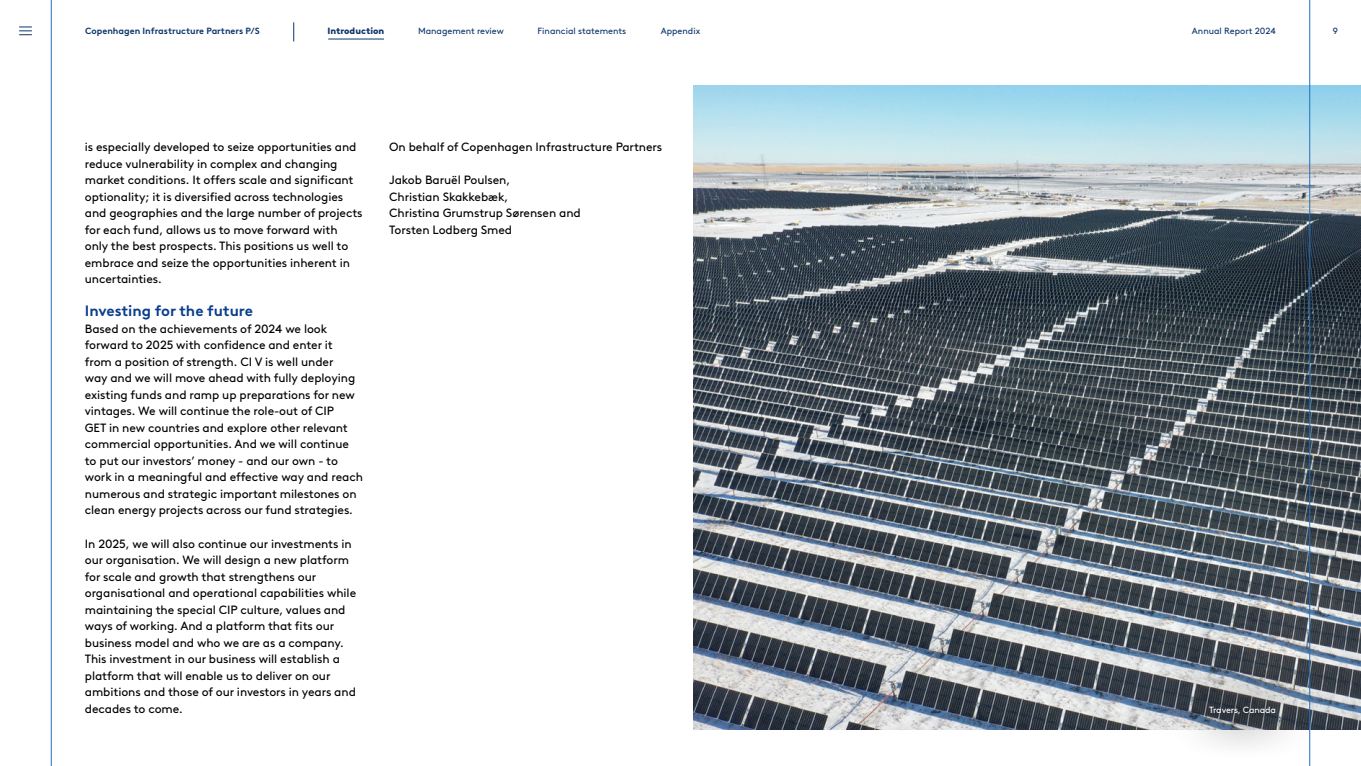
<style>
.page{position:relative;width:1361px;height:766px;background:#fff}
.page>*{position:absolute;margin:0;border:0;box-sizing:border-box;transform-origin:0 0}
.Middle-heading_1{font:700 15px "Brown LL";color:#093e8d}
.t1{font:12px/16.5px "Brown LL";letter-spacing:-.005em;color:#000}
.t2{font:9px "Brown LL";color:#0e366a}
.t3{font:700 9px "Brown LL";color:#0e366a}
.Footnotes{font:9px "Brown LL";letter-spacing:-.01em;color:#fff}
.t4{font:900 9px "Brown LL";color:#0e366a}
</style>
<div class="page">
<img style="left:693px;top:85px;width:668px;height:644px">
<div style="left:1166px;top:660px;width:152px;height:98px;background:#000;opacity:.8"></div>
<hr style="left:51px;top:0;width:1px;height:765px;background:#1f71bd">
<hr style="left:1309px;top:0;width:1px;height:765px;background:#1f71bd">
<svg style="left:293px;top:22px;width:1px;height:19px"></svg>
<svg style="left:19px;top:27px;width:13px;height:8px"></svg>
<hr style="left:328px;top:39px;width:56px;height:1px;background:#0e366a">
<p class="t3" style="left:85px;top:24px;width:176px">Copenhagen Infrastructure Partners P/S</p>
<p class="t4" style="left:327px;top:24px;width:58px">Introduction</p>
<p class="t2" style="left:418px;top:24px;width:87px">Management review</p>
<p class="t2" style="left:537px;top:24px;width:90px">Financial statements</p>
<p class="t2" style="left:661px;top:24px;width:41px">Appendix</p>
<p class="t2" style="left:1192px;top:24px;width:86px">Annual Report 2024</p>
<p class="t2" style="left:1333px;top:24px;width:7px">9</p>
<p class="t1" style="left:85px;top:138px;width:279px">is especially developed to seize opportunities and reduce vulnerability in complex and changing market conditions. It offers scale and significant optionality; it is diversified across technologies and geographies and the large number of projects for each fund, allows us to move forward with only the best prospects. This positions us well to embrace and seize the opportunities inherent in uncertainties.</p>
<p class="Middle-heading_1" style="left:85px;top:299px;width:170px">Investing for the future</p>
<p class="t1" style="left:85px;top:319px;width:280px">Based on the achievements of 2024 we look forward to 2025 with confidence and enter it<br>from a position of strength. CI V is well under<br>way and we will move ahead with fully deploying existing funds and ramp up preparations for new vintages. We will continue the role-out of CIP<br>GET in new countries and explore other relevant commercial opportunities. And we will continue to put our investors’ money - and our own - to work in a meaningful and effective way and reach numerous and strategic important milestones on clean energy projects across our fund strategies.</p>
<p class="t1" style="left:85px;top:534px;width:273px">In 2025, we will also continue our investments in our organisation. We will design a new platform for scale and growth that strengthens our organisational and operational capabilities while maintaining the special CIP culture, values and ways of working. And a platform that fits our business model and who we are as a company.<br>This investment in our business will establish a platform that will enable us to deliver on our ambitions and those of our investors in years and decades to come.</p>
<p class="t1" style="left:389px;top:138px;width:275px">On behalf of Copenhagen Infrastructure Partners</p>
<p class="t1" style="left:389px;top:171px;width:123px">Jakob Baruël Poulsen,</p>
<p class="t1" style="left:389px;top:187px;width:120px">Christian Skakkebæk,</p>
<p class="t1" style="left:389px;top:204px;width:193px">Christina Grumstrup Sørensen and</p>
<p class="t1" style="left:389px;top:220px;width:125px">Torsten Lodberg Smed</p>
<p class="Footnotes" style="left:1209px;top:702px;width:68px">Travers, Canada</p>
</div>
